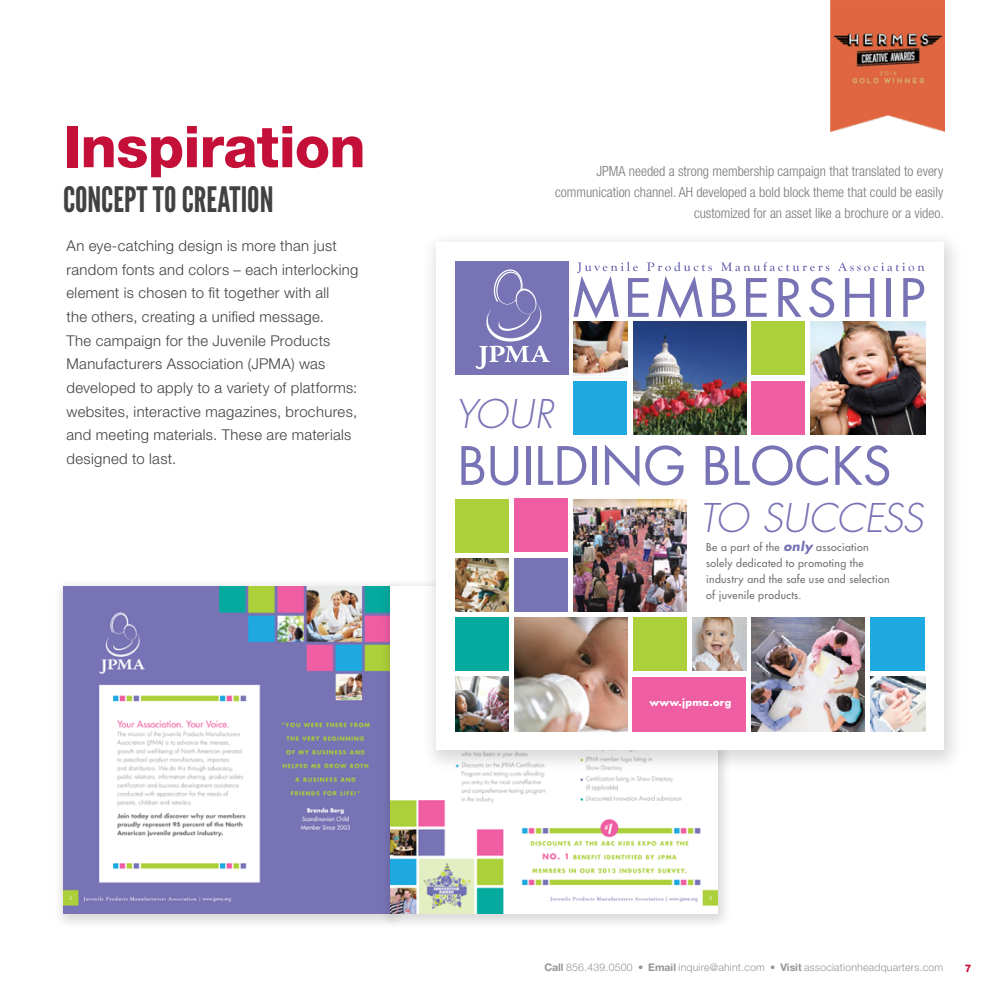
<style>
.page{position:relative;width:1008px;height:1008px;background:#fff}
.page>*{position:absolute;margin:0;border:0;box-sizing:border-box;transform-origin:0 0}
.t1{font:800 57.75px "Helvetica Neue LT Pro";letter-spacing:-.015em;color:#c41039}
.t2{font:51.45px "Futura";color:#7773b5}
.t3{font:italic 300 38.5px "Futura";letter-spacing:-.015em;color:#7773b5}
.t4{font:35px "League Gothic";color:#414042}
.t5{font:300 14.88px/23.6px "Helvetica Neue LT Pro";letter-spacing:.025em;color:#414042}
.t6{font:300 condensed 14px/21px "Helvetica Neue LT Pro";color:#77787b;text-align:right}
.t7{font:10.5px/15.8px "Futura";letter-spacing:.03em;color:#716e70}
.t8{font:300 10.5px "Helvetica Neue LT Pro";letter-spacing:.02em;color:#939598}
.t9{font:800 10.5px "Helvetica Neue LT Pro";color:#c41039}
.t10{font:700 9.8px "Futura";letter-spacing:.03em;color:#fff}
.s1{font-weight:700;font-style:italic;font-size:12.25px;color:#7773b5}
.s2{font-weight:700}
.s3{font-stretch:condensed}
</style>
<div class="page">
<div style="left:53px;top:578px;width:351px;height:352px;background:#000;opacity:.15"></div>
<img style="left:63px;top:586px;width:317px;height:328px">
<div style="left:380px;top:578px;width:351px;height:352px;background:#000;opacity:.15"></div>
<svg style="left:390px;top:586px;width:327px;height:328px"></svg>
<div style="left:421px;top:230px;width:544px;height:544px;background:#000;opacity:.15"></div>
<div style="left:436px;top:243px;width:507px;height:507px;background:#fff"></div>
<img style="left:693px;top:617px;width:53px;height:54px">
<img style="left:811px;top:322px;width:114px;height:112px">
<img style="left:514px;top:617px;width:113px;height:114px">
<img style="left:573px;top:499px;width:113px;height:113px">
<img style="left:752px;top:617px;width:113px;height:114px">
<div style="left:633px;top:617px;width:53px;height:54px;background:#abd039"></div>
<div style="left:455px;top:499px;width:53px;height:54px;background:#abd039"></div>
<div style="left:751px;top:381px;width:54px;height:54px;background:#ef5ea2"></div>
<div style="left:514px;top:499px;width:54px;height:53px;background:#ef5ea2"></div>
<div style="left:870px;top:617px;width:55px;height:54px;background:#1fa9e1"></div>
<div style="left:455px;top:617px;width:53px;height:54px;background:#04aa9d"></div>
<img style="left:573px;top:322px;width:54px;height:53px">
<div style="left:573px;top:381px;width:54px;height:54px;background:#1fa9e1"></div>
<div style="left:633px;top:677px;width:113px;height:54px;background:#ef5ea2"></div>
<img style="left:455px;top:558px;width:54px;height:54px">
<div style="left:751px;top:322px;width:54px;height:53px;background:#abd039"></div>
<img style="left:634px;top:322px;width:112px;height:113px">
<div style="left:514px;top:558px;width:54px;height:54px;background:#7773b5"></div>
<img style="left:870px;top:677px;width:55px;height:54px">
<img style="left:455px;top:677px;width:54px;height:54px">
<div style="left:456px;top:262px;width:113px;height:113px;background:#7773b5"></div>
<svg style="left:476px;top:269px;width:74px;height:100px"></svg>
<svg style="left:573px;top:262px;width:352px;height:56px"></svg>
<img style="left:830px;top:0;width:115px;height:131px">
<p class="t1" style="left:63px;top:112px;width:304px">Inspiration</p>
<p class="t4" style="left:63px;top:179px;width:212px">CONCEPT TO CREATION</p>
<p class="t5" style="left:66px;top:234px;width:293px">An eye-catching design is more than just random fonts and colors – each interlocking element is chosen to fit together with all<br>the others, creating a unified message.<br>The campaign for the Juvenile Products Manufacturers Association (JPMA) was developed to apply to a variety of platforms: websites, interactive magazines, brochures, and meeting materials. These are materials designed to last.</p>
<p class="t6" style="left:555px;top:161px;width:390px">JPMA needed a strong membership campaign that translated to every communication channel. AH developed a bold block theme that could be easily customized for an asset like a brochure or a video.</p>
<p class="t3" style="left:455px;top:391px;width:100px">YOUR</p>
<p class="t2" style="left:458px;top:433px;width:436px">BUILDING BLOCKS</p>
<p class="t3" style="left:700px;top:494px;width:225px">TO SUCCESS</p>
<p class="t7" style="left:706px;top:540px;width:185px">Be a part of the <span class="s1">only</span> association solely dedicated to promoting the industry and the safe use and selection of juvenile products.</p>
<p class="t10" style="left:649px;top:696px;width:84px">www.jpma.org</p>
<p class="t8" style="left:544px;top:961px;width:400px"><span class="s2">Call</span> 856.439.0500 <span class="s3">•</span> <span class="s2">Email</span> inquire@ahint.com <span class="s3">•</span> <span class="s2">Visit</span> associationheadquarters.com</p>
<p class="t9" style="left:965px;top:962px;width:8px">7</p>
</div>
